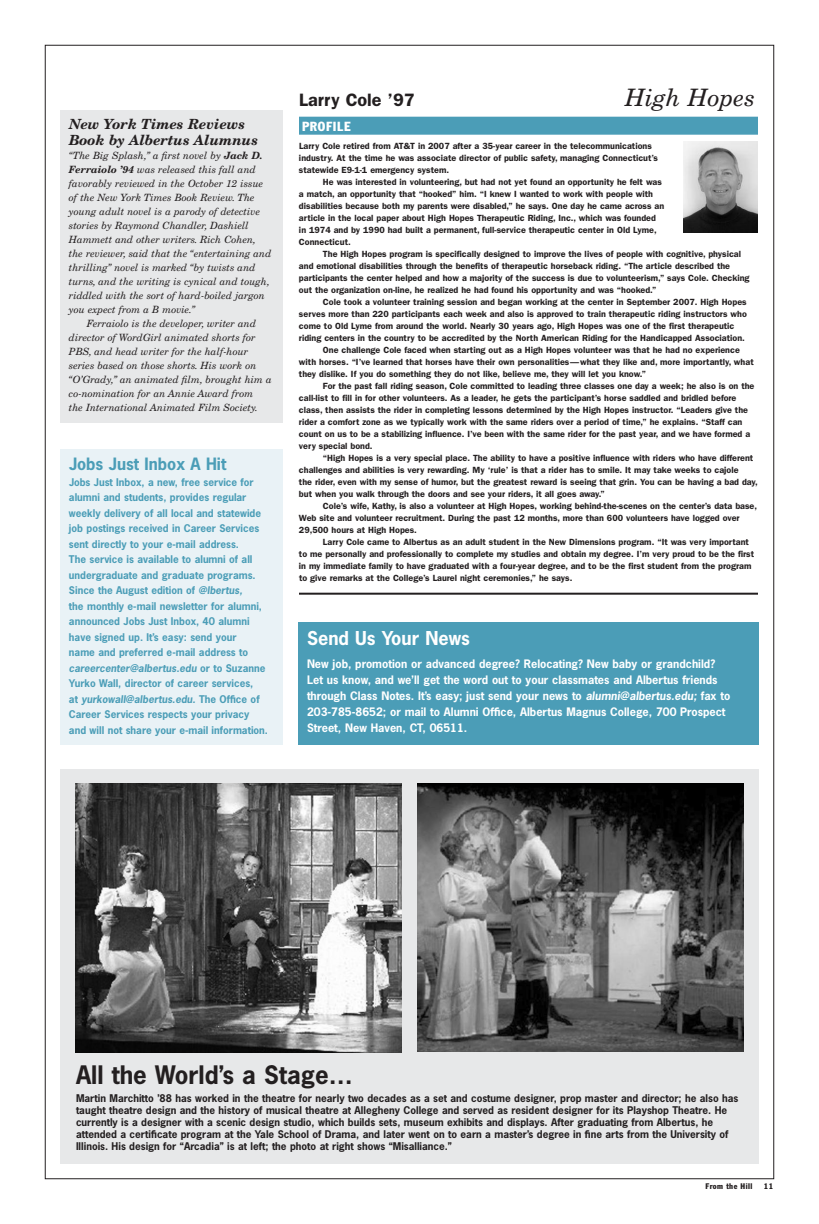
<style>
.page{position:relative;width:819px;height:1224px;background:#fff}
.page>*{position:absolute;margin:0;border:0;box-sizing:border-box;transform-origin:0 0}
.t1{font:700 24px "News Gothic";color:#231f20}
.t2{font:italic 24px "New Century Schlbk";color:#231f20}
.t3{font:700 18px "News Gothic";color:#fff}
.t4{font:600 18px "Franklin Gothic";color:#231f20}
.t5{font:700 16px "News Gothic";color:#4b9db7}
.t6{font:italic 700 14px/16px "New Century Schlbk";color:#231f20}
.t7{font:condensed 13px "Franklin Gothic";letter-spacing:.055em;color:#fff}
.t8{font:700 11px/16px "News Gothic";color:#fff}
.t9{font:italic 10px "New Century Schlbk";color:#231f20}
.t10{font:700 10px/15.5px "News Gothic";color:#4b9db7}
.t11{font:700 10px/12px "News Gothic";color:#231f20}
.t12{font:600 9px/12px "Franklin Gothic";color:#231f20}
.t13{font:condensed 8px "Franklin Gothic";letter-spacing:.055em;color:#231f20}
.s1{font-weight:700}
.s2{font-style:italic}
</style>
<div class="page">
<div style="left:299px;top:117px;width:459px;height:18px;background:#4b9db7"></div>
<hr style="left:299px;top:593px;width:459px;height:2px;background:#231f20">
<img style="left:683px;top:142px;width:75px;height:90px">
<div style="left:60px;top:110px;width:223px;height:313px;background:#e7e8e9"></div>
<div style="left:298px;top:622px;width:461px;height:123px;background:#4b9db7"></div>
<div style="left:60px;top:770px;width:699px;height:394px;background:#e7e8e9"></div>
<img style="left:75px;top:783px;width:327px;height:270px">
<img style="left:417px;top:783px;width:327px;height:269px">
<div style="left:60px;top:449px;width:223px;height:296px;background:#e9f2f6"></div>
<h3 class="t6" style="left:69px;top:118px;width:191px">New York Times Reviews<br>Book by Albertus Alumnus</h3>
<p class="t9" style="left:69px;top:152px;width:196px">“The Big Splash,” a first novel by <span class="s1">Jack D.</span></p>
<p class="t9" style="left:69px;top:166px;width:188px"><span class="s1">Ferraiolo ’94</span> was released this fall and</p>
<p class="t9" style="left:69px;top:180px;width:196px">favorably reviewed in the October 12 issue</p>
<p class="t9" style="left:69px;top:194px;width:187px">of the New York Times Book Review. The</p>
<p class="t9" style="left:69px;top:208px;width:193px">young adult novel is a parody of detective</p>
<p class="t9" style="left:69px;top:222px;width:181px">stories by Raymond Chandler, Dashiell</p>
<p class="t9" style="left:69px;top:236px;width:189px">Hammett and other writers. Rich Cohen,</p>
<p class="t9" style="left:69px;top:250px;width:204px">the reviewer, said that the “entertaining and</p>
<p class="t9" style="left:69px;top:264px;width:188px">thrilling” novel is marked “by twists and</p>
<p class="t9" style="left:69px;top:278px;width:202px">turns, and the writing is cynical and tough,</p>
<p class="t9" style="left:69px;top:292px;width:198px">riddled with the sort of hard-boiled jargon</p>
<p class="t9" style="left:69px;top:306px;width:128px">you expect from a B movie.”</p>
<p class="t9" style="left:87px;top:320px;width:171px">Ferraiolo is the developer, writer and</p>
<p class="t9" style="left:69px;top:334px;width:188px">director of WordGirl animated shorts for</p>
<p class="t9" style="left:69px;top:348px;width:181px">PBS, and head writer for the half-hour</p>
<p class="t9" style="left:69px;top:362px;width:189px">series based on those shorts. His work on</p>
<p class="t9" style="left:69px;top:376px;width:204px">“O’Grady,” an animated film, brought him a</p>
<p class="t9" style="left:69px;top:390px;width:186px">co-nomination for an Annie Award from</p>
<p class="t9" style="left:69px;top:404px;width:191px">the International Animated Film Society.</p>
<h3 class="t5" style="left:69px;top:456px;width:159px">Jobs Just Inbox A Hit</h3>
<p class="t10" style="left:69px;top:475px;width:201px">Jobs Just Inbox, a new, free service for alumni and students, provides regular weekly delivery of all local and statewide job postings received in Career Services sent directly to your e-mail address.<br>The service is available to alumni of all undergraduate and graduate programs.<br>Since the August edition of <span class="s2">@lbertus,<br></span>the monthly e-mail newsletter for alumni, announced Jobs Just Inbox, 40 alumni have signed up. It’s easy: send your<br>name and preferred e-mail address to <span class="s2">careercenter@albertus.edu</span> or to Suzanne Yurko Wall, director of career services,<br>at <span class="s2">yurkowall@albertus.edu.</span> The Office of Career Services respects your privacy and will not share your e-mail information.</p>
<h2 class="t4" style="left:299px;top:93px;width:117px">Larry Cole ’97</h2>
<h1 class="t2" style="left:625px;top:88px;width:131px">High Hopes</h1>
<h3 class="t7" style="left:302px;top:121px;width:50px">PROFILE</h3>
<p class="t12" style="left:299px;top:140px;width:361px">Larry Cole retired from AT&amp;T in 2007 after a 35-year career in the telecommunications industry. At the time he was associate director of public safety, managing Connecticut’s statewide E9-1-1 emergency system.</p>
<p class="t12" style="left:299px;top:176px;width:367px;text-indent:24px">He was interested in volunteering, but had not yet found an opportunity he felt was a match, an opportunity that “hooked” him. “I knew I wanted to work with people with disabilities because both my parents were disabled,” he says. One day he came across an article in the local paper about High Hopes Therapeutic Riding, Inc., which was founded in 1974 and by 1990 had built a permanent, full-service therapeutic center in Old Lyme, Connecticut.</p>
<p class="t12" style="left:299px;top:248px;width:452px;text-indent:24px">The High Hopes program is specifically designed to improve the lives of people with cognitive, physical and emotional disabilities through the benefits of therapeutic horseback riding. “The article described the participants the center helped and how a majority of the success is due to volunteerism,” says Cole. Checking out the organization on-line, he realized he had found his opportunity and was “hooked.”</p>
<p class="t12" style="left:323px;top:296px;width:425px">Cole took a volunteer training session and began working at the center in September 2007. High Hopes</p>
<p class="t12" style="left:299px;top:308px;width:450px">serves more than 220 participants each week and also is approved to train therapeutic riding instructors who</p>
<p class="t12" style="left:299px;top:320px;width:437px">come to Old Lyme from around the world. Nearly 30 years ago, High Hopes was one of the first therapeutic</p>
<p class="t12" style="left:299px;top:332px;width:447px">riding centers in the country to be accredited by the North American Riding for the Handicapped Association.</p>
<p class="t12" style="left:323px;top:344px;width:418px">One challenge Cole faced when starting out as a High Hopes volunteer was that he had no experience</p>
<p class="t12" style="left:299px;top:356px;width:456px">with horses. “I’ve learned that horses have their own personalities—what they like and, more importantly, what</p>
<p class="t12" style="left:299px;top:368px;width:349px">they dislike. If you do something they do not like, believe me, they will let you know.”</p>
<p class="t12" style="left:323px;top:380px;width:433px">For the past fall riding season, Cole committed to leading three classes one day a week; he also is on the</p>
<p class="t12" style="left:299px;top:392px;width:439px">call-list to fill in for other volunteers. As a leader, he gets the participant’s horse saddled and bridled before</p>
<p class="t12" style="left:299px;top:404px;width:451px">class, then assists the rider in completing lessons determined by the High Hopes instructor. “Leaders give the</p>
<p class="t12" style="left:299px;top:416px;width:445px">rider a comfort zone as we typically work with the same riders over a period of time,” he explains. “Staff can</p>
<p class="t12" style="left:299px;top:428px;width:453px">count on us to be a stabilizing influence. I’ve been with the same rider for the past year, and we have formed a</p>
<p class="t12" style="left:299px;top:440px;width:75px">very special bond.</p>
<p class="t12" style="left:323px;top:452px;width:432px">“High Hopes is a very special place. The ability to have a positive influence with riders who have different</p>
<p class="t12" style="left:299px;top:464px;width:441px">challenges and abilities is very rewarding. My ‘rule’ is that a rider has to smile. It may take weeks to cajole</p>
<p class="t12" style="left:299px;top:476px;width:460px">the rider, even with my sense of humor, but the greatest reward is seeing that grin. You can be having a bad day,</p>
<p class="t12" style="left:299px;top:488px;width:307px">but when you walk through the doors and see your riders, it all goes away.”</p>
<p class="t12" style="left:323px;top:500px;width:436px">Cole’s wife, Kathy, is also a volunteer at High Hopes, working behind-the-scenes on the center’s data base,</p>
<p class="t12" style="left:299px;top:512px;width:442px">Web site and volunteer recruitment. During the past 12 months, more than 600 volunteers have logged over</p>
<p class="t12" style="left:299px;top:524px;width:119px">29,500 hours at High Hopes.</p>
<p class="t12" style="left:323px;top:536px;width:428px">Larry Cole came to Albertus as an adult student in the New Dimensions program. “It was very important</p>
<p class="t12" style="left:299px;top:548px;width:457px">to me personally and professionally to complete my studies and obtain my degree. I’m very proud to be the first</p>
<p class="t12" style="left:299px;top:560px;width:454px">in my immediate family to have graduated with a four-year degree, and to be the first student from the program</p>
<p class="t12" style="left:299px;top:572px;width:275px">to give remarks at the College’s Laurel night ceremonies,” he says.</p>
<h2 class="t3" style="left:307px;top:628px;width:164px">Send Us Your News</h2>
<p class="t8" style="left:307px;top:656px;width:425px">New job, promotion or advanced degree? Relocating? New baby or grandchild?<br>Let us know, and we’ll get the word out to your classmates and Albertus friends through Class Notes. It’s easy; just send your news to <span class="s2">alumni@albertus.edu;</span> fax to 203-785-8652; or mail to Alumni Office, Albertus Magnus College, 700 Prospect Street, New Haven, CT, 06511.</p>
<h1 class="t1" style="left:76px;top:1061px;width:278px">All the World’s a Stage…</h1>
<p class="t11" style="left:76px;top:1092px;width:664px">Martin Marchitto ’88 has worked in the theatre for nearly two decades as a set and costume designer, prop master and director; he also has taught theatre design and the history of musical theatre at Allegheny College and served as resident designer for its Playshop Theatre. He currently is a designer with a scenic design studio, which builds sets, museum exhibits and displays. After graduating from Albertus, he attended a certificate program at the Yale School of Drama, and later went on to earn a master’s degree in fine arts from the University of Illinois. His design for “Arcadia” is at left; the photo at right shows “Misalliance.”</p>
<p class="t13" style="left:705px;top:1183px;width:49px">From the Hill</p>
<p class="t13" style="left:764px;top:1183px;width:11px">11</p>
</div>
